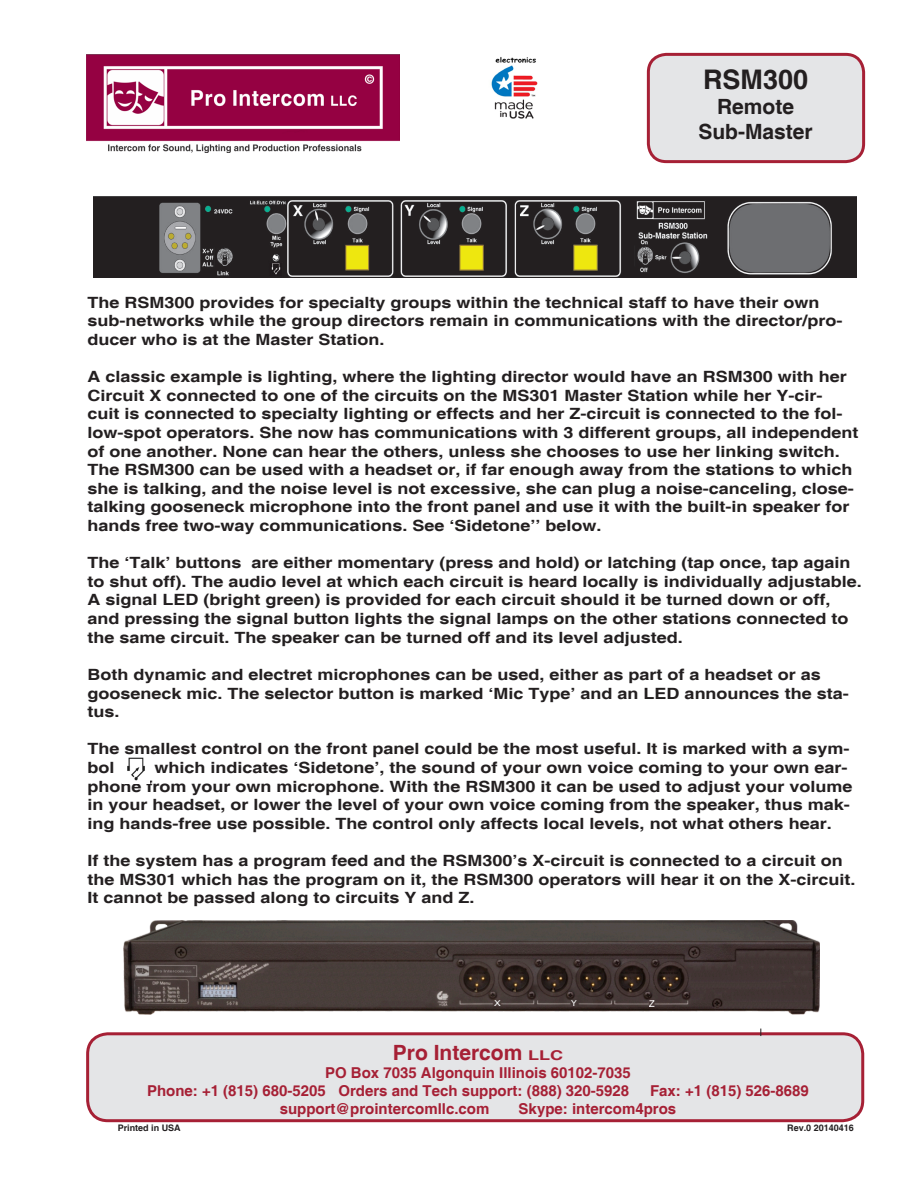
<style>
.page{position:relative;width:918px;height:1188px;background:#fff}
.page>*{position:absolute;margin:0;border:0;box-sizing:border-box;transform-origin:0 0}
.t1{font:700 27px "Helvetica";color:#231f20}
.t2{font:700 21px/25.2px "Helvetica";color:#231f20;text-align:center}
.t3{font:700 21px "Helvetica";color:#a62035}
.t4{font:700 15.45px/18.6px "Helvetica";color:#231f20;scale:1.16 1}
.t5{font:700 15px/18px "Helvetica";color:#a62035;text-align:right}
.t6{font:700 9px "Helvetica";color:#231f20}
.s1{font-size:13.5px}
</style>
<div class="page">
<div style="left:88px;top:1034px;width:775px;height:87px;background:#e4e5e7;border-radius:20px"></div>
<div style="left:86px;top:1032px;width:778px;height:90px;border:3px solid #a62035;border-radius:20px"></div>
<img style="left:86px;top:54px;width:314px;height:98px">
<div style="left:648px;top:54px;width:216px;height:108px;background:#e4e5e7;border-radius:18px"></div>
<div style="left:647px;top:53px;width:218px;height:110px;border:3px solid #a62035;border-radius:18px"></div>
<img style="left:491px;top:57px;width:47px;height:62px">
<img style="left:93px;top:197px;width:764px;height:81px">
<img style="left:127px;top:757px;width:18px;height:24px">
<img style="left:124px;top:920px;width:696px;height:95px">
<svg style="left:495px;top:1000px;width:5px;height:6px"></svg>
<svg style="left:571px;top:1000px;width:6px;height:6px"></svg>
<svg style="left:649px;top:1001px;width:5px;height:5px"></svg>
<h1 class="t1" style="left:703px;top:63px;width:107px">RSM300</h1>
<h2 class="t2" style="left:698px;top:95px;width:116px">Remote<br>Sub-Master</h2>
<p class="t4" style="left:88px;top:294px;width:652px">The RSM300 provides for specialty groups within the technical staff to have their own sub-networks while the group directors remain in communications with the director/pro&shy;ducer who is at the Master Station.</p>
<p class="t4" style="left:88px;top:368px;width:666px">A classic example is lighting, where the lighting director would have an RSM300 with her Circuit X connected to one of the circuits on the MS301 Master Station while her Y-cir-<br>cuit is connected to specialty lighting or effects and her Z-circuit is connected to the fol&shy;low-spot operators. She now has communications with 3 different groups, all independent of one another. None can hear the others, unless she chooses to use her linking switch.<br>The RSM300 can be used with a headset or, if far enough away from the stations to which she is talking, and the noise level is not excessive, she can plug a noise-canceling, close&shy;talking gooseneck microphone into the front panel and use it with the built-in speaker for hands free two-way communications. See ‘Sidetone’’ below.</p>
<p class="t4" style="left:88px;top:554px;width:669px">The ‘Talk’ buttons are either momentary (press and hold) or latching (tap once, tap again to shut off). The audio level at which each circuit is heard locally is individually adjustable.<br>A signal LED (bright green) is provided for each circuit should it be turned down or off, and pressing the signal button lights the signal lamps on the other stations connected to the same circuit. The speaker can be turned off and its level adjusted.</p>
<p class="t4" style="left:88px;top:666px;width:658px">Both dynamic and electret microphones can be used, either as part of a headset or as gooseneck mic. The selector button is marked ‘Mic Type’ and an LED announces the sta&shy;tus.</p>
<p class="t4" style="left:88px;top:740px;width:658px">The smallest control on the front panel could be the most useful. It is marked with a sym&shy;bol</p>
<p class="t4" style="left:88px;top:759px;width:661px;text-indent:67px">which indicates ‘Sidetone’, the sound of your own voice coming to your own ear&shy;phone from your own microphone. With the RSM300 it can be used to adjust your volume in your headset, or lower the level of your own voice coming from the speaker, thus mak&shy;ing hands-free use possible. The control only affects local levels, not what others hear.</p>
<p class="t4" style="left:88px;top:852px;width:664px">If the system has a program feed and the RSM300’s X-circuit is connected to a circuit on the MS301 which has the program on it, the RSM300 operators will hear it on the X-circuit.<br>It cannot be passed along to circuits Y and Z.</p>
<h2 class="t3" style="left:393px;top:1040px;width:172px">Pro Intercom <span class="s1">LLC</span></h2>
<p class="t5" style="left:147px;top:1064px;width:485px">PO Box 7035 Algonquin Illinois 60102-7035<br>Phone: +1 (815) 680-5205 Orders and Tech support: (888) 320-5928</p>
<p class="t5" style="left:650px;top:1082px;width:160px">Fax: +1 (815) 526-8689</p>
<p class="t5" style="left:280px;top:1100px;width:211px">support@prointercomllc.com</p>
<p class="t5" style="left:519px;top:1100px;width:159px">Skype: intercom4pros</p>
<p class="t6" style="left:118px;top:1122px;width:65px">Printed in USA</p>
<p class="t6" style="left:787px;top:1122px;width:68px">Rev.0 20140416</p>
</div>
